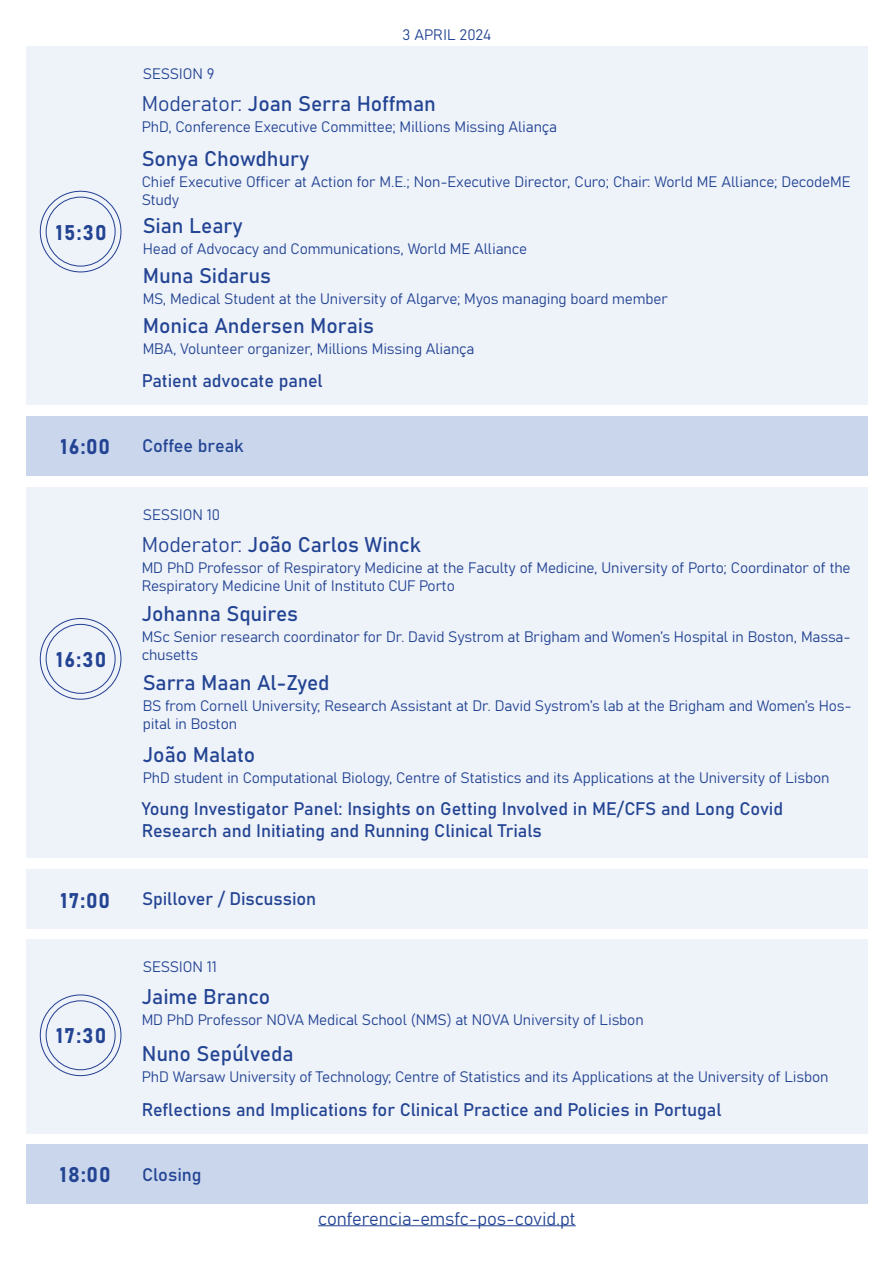
<style>
.page{position:relative;width:893px;height:1263px;background:#fff}
.page>*{position:absolute;margin:0;border:0;box-sizing:border-box;transform-origin:0 0}
.t1{font:21px "Bahnschrift";letter-spacing:-.005em;color:#234493}
.t2{font:18px/21.6px "Bahnschrift";letter-spacing:-.005em;color:#234493}
.t3{font:15px/18px "Bahnschrift";letter-spacing:-.01em;color:#234493}
</style>
<div class="page">
<div style="left:26px;top:46px;width:841px;height:359px;background:#eef2f9"></div>
<div style="left:40px;top:191px;width:81px;height:81px;border:1px solid #223e92;border-radius:50%"></div>
<div style="left:46px;top:197px;width:69px;height:69px;border:1px solid #223e92;border-radius:50%"></div>
<div style="left:26px;top:416px;width:841px;height:60px;background:#c9d6ec"></div>
<div style="left:26px;top:488px;width:841px;height:370px;background:#eef2f9"></div>
<div style="left:40px;top:618px;width:81px;height:81px;border:1px solid #223e92;border-radius:50%"></div>
<div style="left:46px;top:624px;width:69px;height:70px;border:1px solid #223e92;border-radius:50%"></div>
<div style="left:26px;top:870px;width:841px;height:59px;background:#eef2f9"></div>
<div style="left:26px;top:939px;width:841px;height:195px;background:#eef2f9"></div>
<div style="left:40px;top:995px;width:81px;height:81px;border:1px solid #223e92;border-radius:50%"></div>
<div style="left:46px;top:1000px;width:69px;height:70px;border:1px solid #223e92;border-radius:50%"></div>
<div style="left:26px;top:1144px;width:841px;height:59px;background:#c9d6ec"></div>
<hr style="left:318px;top:1225px;width:258px;height:1px;background:#234493">
<p class="t3" style="left:143px;top:63px;width:73px">SESSION 9</p>
<p class="t3" style="left:403px;top:25px;width:90px">3 APRIL 2024</p>
<h1 class="t1" style="left:142px;top:87px;width:296px">Moderator: Joan Serra Hoffman</h1>
<h1 class="t1" style="left:56px;top:216px;width:52px">15:30</h1>
<p class="t3" style="left:142px;top:116px;width:417px">PhD, Conference Executive Committee; Millions Missing Aliança</p>
<h1 class="t1" style="left:142px;top:143px;width:169px">Sonya Chowdhury</h1>
<p class="t3" style="left:142px;top:172px;width:710px">Chief Executive Officer at Action for M.E.; Non-Executive Director, Curo; Chair: World ME Alliance; DecodeME<br>Study</p>
<h1 class="t1" style="left:143px;top:209px;width:101px">Sian Leary</h1>
<p class="t3" style="left:143px;top:238px;width:386px">Head of Advocacy and Communications, World ME Alliance</p>
<h1 class="t1" style="left:143px;top:259px;width:130px">Muna Sidarus</h1>
<p class="t3" style="left:143px;top:288px;width:527px">MS, Medical Student at the University of Algarve; Myos managing board member</p>
<h1 class="t1" style="left:143px;top:310px;width:233px">Monica Andersen Morais</h1>
<p class="t3" style="left:143px;top:339px;width:333px">MBA, Volunteer organizer, Millions Missing Aliança</p>
<p class="t2" style="left:142px;top:369px;width:183px">Patient advocate panel</p>
<h1 class="t1" style="left:60px;top:431px;width:51px">16:00</h1>
<p class="t2" style="left:142px;top:434px;width:103px">Coffee break</p>
<p class="t3" style="left:143px;top:505px;width:79px">SESSION 10</p>
<h1 class="t1" style="left:142px;top:528px;width:281px">Moderator: João Carlos Winck</h1>
<h1 class="t1" style="left:56px;top:644px;width:52px">16:30</h1>
<p class="t3" style="left:142px;top:557px;width:710px">MD PhD Professor of Respiratory Medicine at the Faculty of Medicine, University of Porto; Coordinator of the<br>Respiratory Medicine Unit of Instituto CUF Porto</p>
<h1 class="t1" style="left:142px;top:598px;width:158px">Johanna Squires</h1>
<p class="t3" style="left:142px;top:627px;width:710px">MSc Senior research coordinator for Dr. David Systrom at Brigham and Women’s Hospital in Boston, Massa&shy;chusetts</p>
<h1 class="t1" style="left:143px;top:667px;width:188px">Sarra Maan Al-Zyed</h1>
<p class="t3" style="left:143px;top:696px;width:710px">BS from Cornell University; Research Assistant at Dr. David Systrom’s lab at the Brigham and Women’s Hos&shy;pital in Boston</p>
<h1 class="t1" style="left:143px;top:739px;width:114px">João Malato</h1>
<p class="t3" style="left:143px;top:768px;width:688px">PhD student in Computational Biology, Centre of Statistics and its Applications at the University of Lisbon</p>
<p class="t2" style="left:142px;top:797px;width:643px">Young Investigator Panel: Insights on Getting Involved in ME/CFS and Long Covid<br>Research and Initiating and Running Clinical Trials</p>
<h1 class="t1" style="left:61px;top:884px;width:51px">17:00</h1>
<p class="t2" style="left:142px;top:887px;width:176px">Spillover / Discussion</p>
<p class="t3" style="left:143px;top:956px;width:75px">SESSION 11</p>
<h1 class="t1" style="left:56px;top:1020px;width:52px">17:30</h1>
<h1 class="t1" style="left:142px;top:980px;width:130px">Jaime Branco</h1>
<p class="t3" style="left:142px;top:1009px;width:503px">MD PhD Professor NOVA Medical School (NMS) at NOVA University of Lisbon</p>
<h1 class="t1" style="left:142px;top:1037px;width:153px">Nuno Sepúlveda</h1>
<p class="t3" style="left:142px;top:1066px;width:688px">PhD Warsaw University of Technology; Centre of Statistics and its Applications at the University of Lisbon</p>
<p class="t2" style="left:142px;top:1098px;width:581px">Reflections and Implications for Clinical Practice and Policies in Portugal</p>
<h1 class="t1" style="left:60px;top:1159px;width:52px">18:00</h1>
<p class="t2" style="left:142px;top:1163px;width:61px">Closing</p>
<p class="t2" style="left:318px;top:1206px;width:259px">conferencia-emsfc-pos-covid.pt</p>
</div>
